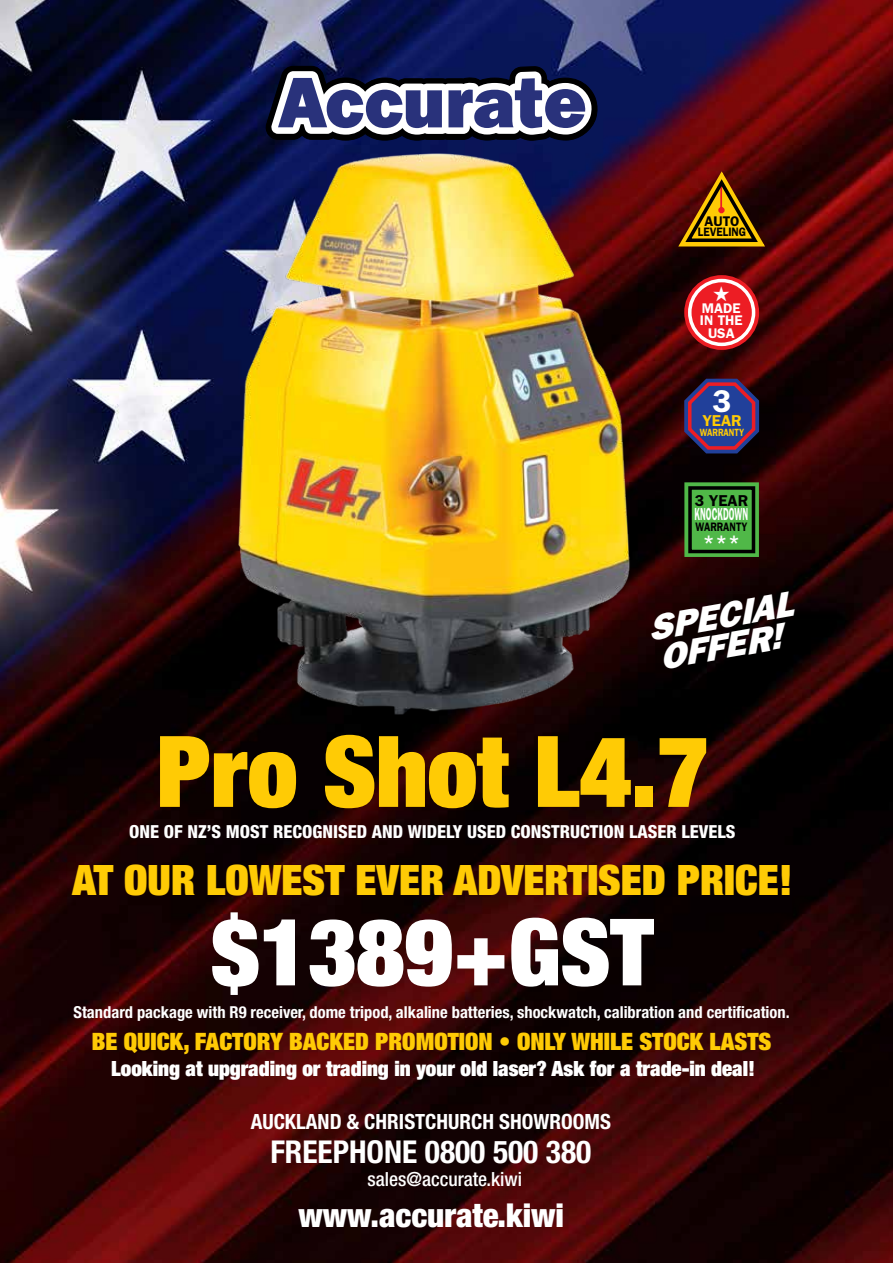
<style>
.page{position:relative;width:893px;height:1263px;background:#fff}
.page>*{position:absolute;margin:0;border:0;box-sizing:border-box;transform-origin:0 0}
.t1{font:900 expanded 99px "Helvetica Neue";color:#ffcb05}
.t2{font:900 expanded 93px "Helvetica Neue";color:#fff}
.t3{font:900 expanded 42px "Helvetica Neue";color:#ffcb05}
.t4{font:italic 800 36px/30px "Franklin Gothic";color:#fff}
.t5{font:900 condensed 33px "Helvetica Neue";color:#fff}
.t6{font:700 condensed 31.5px "Helvetica Neue";color:#fff}
.t7{font:900 expanded 24px "Helvetica Neue";color:#ffcb05}
.t8{font:900 expanded 21px "Helvetica Neue";color:#fff}
.t9{font:700 condensed 21px "Helvetica Neue";color:#fff}
.t10{font:600 21px "Franklin Gothic";color:#fff}
.t11{font:500 condensed 19.5px "Helvetica Neue";color:#fff}
.t12{font:800 condensed 18px "Helvetica Neue";color:#fff}
.t13{font:600 17.55px "Franklin Gothic";color:#fff;scale:.5 1}
.t14{font:700 condensed 16.5px "Helvetica Neue";color:#fff}
.t15{font:600 15.75px "Franklin Gothic";color:#000}
.t16{font:600 15.75px "Franklin Gothic";color:#ffcb05}
.t17{font:600 14.1px/12.3px "Franklin Gothic";color:#fff;text-align:center}
.t18{font:600 14.1px "Franklin Gothic";color:#000}
.t19{font:600 12.3px "Franklin Gothic";color:#000;scale:.8 1}
.t20{font:600 12.3px "Franklin Gothic";color:#000;scale:.9 1}
.t21{font:600 10.5px "Franklin Gothic";color:#ffcb05;scale:.8 1}
</style>
<div class="page">
<img style="left:0;top:0;width:893px;height:1263px">
<svg style="left:687px;top:485px;width:69px;height:69px"></svg>
<div style="left:684px;top:482px;width:75px;height:75px;border:2px solid #50b848"></div>
<div style="left:690px;top:488px;width:63px;height:63px;background:#50b848"></div>
<div style="left:688px;top:486px;width:67px;height:67px;border:4px solid #000"></div>
<svg style="left:677px;top:171px;width:90px;height:76px;background:#844c04"></svg>
<svg style="left:685px;top:276px;width:73px;height:73px"></svg>
<div style="left:684px;top:275px;width:75px;height:75px;border:2px solid #ed1d24;border-radius:50%"></div>
<div style="left:690px;top:281px;width:64px;height:63px;background:#ed1d24;border-radius:50%"></div>
<div style="left:688px;top:279px;width:67px;height:67px;border:4px solid #fff;border-radius:50%"></div>
<svg style="left:683px;top:377px;width:77px;height:77px;background:#3a2d6a"></svg>
<img style="left:227px;top:128px;width:410px;height:642px">
<svg style="left:265px;top:65px;width:333px;height:76px"></svg>
<p class="t18" style="left:704px;top:213px;width:37px">AUTO</p>
<p class="t20" style="left:698px;top:225px;width:55px">LEVELING</p>
<p class="t17" style="left:700px;top:302px;width:44px">MADE<br>IN THE<br>USA</p>
<p class="t16" style="left:702px;top:411px;width:41px"><sup>3</sup>YEAR</p>
<p class="t21" style="left:700px;top:426px;width:57px">WARRANTY</p>
<p class="t15" style="left:695px;top:492px;width:55px">3 YEAR</p>
<p class="t13" style="left:694px;top:504px;width:109px">KNOCKDOWN</p>
<p class="t19" style="left:695px;top:519px;width:66px">WARRANTY</p>
<p class="t10" style="left:702px;top:530px;width:39px">***</p>
<h3 class="t4" style="left:645px;top:613px;width:147px;rotate:-10deg">SPECIAL<br>OFFER!</h3>
<h1 class="t1" style="left:156px;top:708px;width:554px">Pro Shot L4.7</h1>
<p class="t12" style="left:129px;top:820px;width:608px">ONE OF NZ’S MOST RECOGNISED AND WIDELY USED CONSTRUCTION LASER LEVELS</p>
<h3 class="t3" style="left:72px;top:853px;width:722px">AT OUR LOWEST EVER ADVERTISED PRICE!</h3>
<h2 class="t2" style="left:211px;top:893px;width:444px">$1389+GST</h2>
<p class="t14" style="left:74px;top:1002px;width:718px">Standard package with R9 receiver, dome tripod, alkaline batteries, shockwatch, calibration and certification.</p>
<h3 class="t7" style="left:92px;top:1026px;width:681px">BE QUICK, FACTORY BACKED PROMOTION • ONLY WHILE STOCK LASTS</h3>
<p class="t8" style="left:111px;top:1055px;width:645px">Looking at upgrading or trading in your old laser? Ask for a trade-in deal!</p>
<p class="t9" style="left:251px;top:1109px;width:362px">AUCKLAND &amp; CHRISTCHURCH SHOWROOMS</p>
<h3 class="t6" style="left:270px;top:1133px;width:322px">FREEPHONE 0800 500 380</h3>
<p class="t11" style="left:367px;top:1168px;width:156px">sales@accurate.kiwi</p>
<h3 class="t5" style="left:298px;top:1194px;width:267px">www.accurate.kiwi</h3>
</div>
